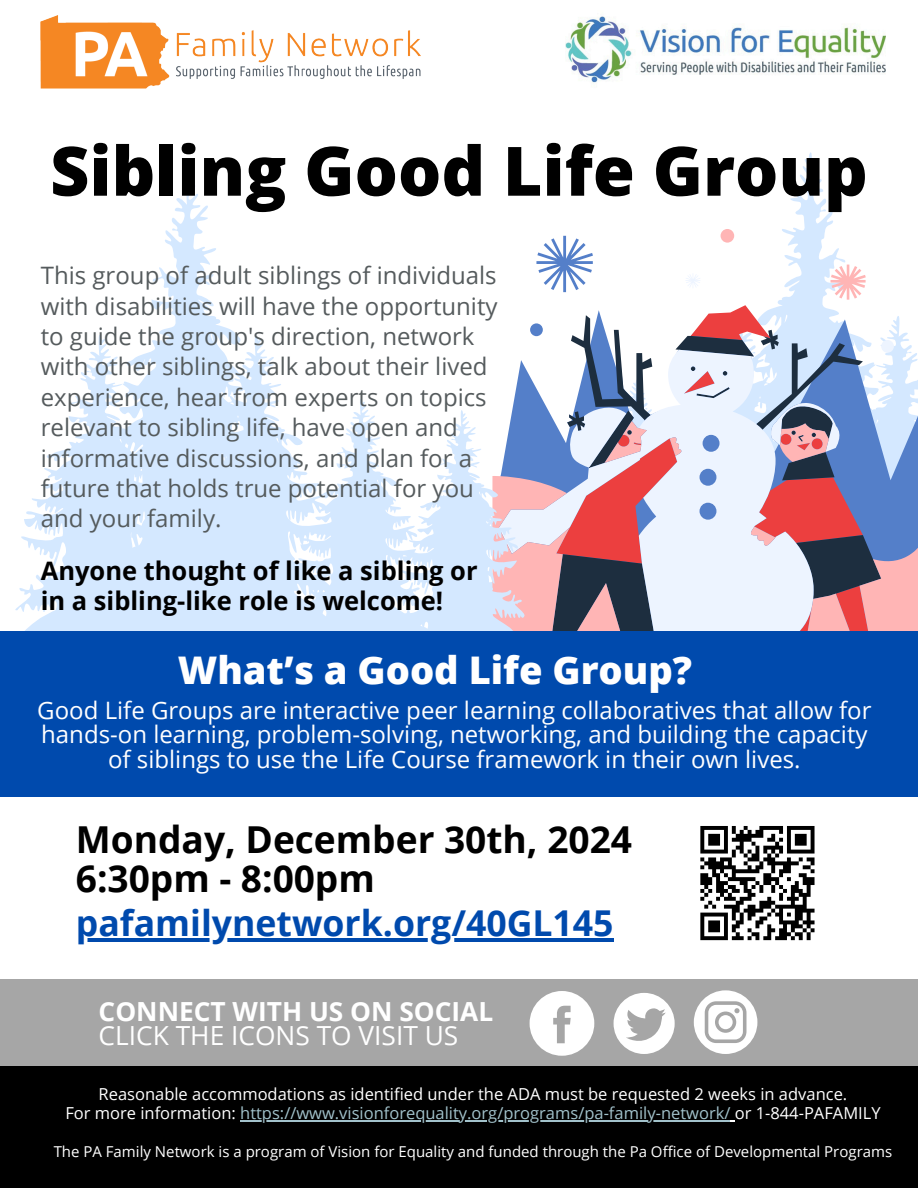
<style>
.page{position:relative;width:918px;height:1188px;background:#fff}
.page>*{position:absolute;margin:0;border:0;box-sizing:border-box;transform-origin:0 0}
.t1{font:800 68.1px "Open Sans";color:#000}
.t2{font:800 38.1px "Open Sans";color:#fff}
.t3{font:700 37.2px/38.2px "Open Sans";color:#000}
.t4{font:700 35.7px "Open Sans";color:#004aad}
.t5{font:26.25px "Open Sans";color:#fff}
.t6{font:700 26.25px "Open Sans";color:#fff}
.t7{font:700 25.5px/29.2px "Open Sans";color:#000}
.t8{font:24px/30.3px "Open Sans";color:#555b5d}
.t9{font:24px/24.8px "Open Sans";color:#fff;text-align:center}
.t10{font:16.5px "Open Sans";color:#a2c2cb}
.t11{font:16.5px "Open Sans";color:#fff}
.t12{font:15px "Open Sans";color:#fff}
.s1{color:#fff}
</style>
<div class="page">
<img style="left:565px;top:16px;width:321px;height:67px">
<img style="left:40px;top:16px;width:380px;height:73px">
<div style="left:0;top:980px;width:918px;height:208px;background:#a6a6a6"></div>
<div style="left:0;top:1066px;width:918px;height:122px;background:#000"></div>
<svg style="left:694px;top:990px;width:63px;height:64px"></svg>
<svg style="left:614px;top:993px;width:60px;height:61px"></svg>
<svg style="left:530px;top:991px;width:64px;height:65px"></svg>
<svg style="left:790px;top:152px;width:43px;height:77px"></svg>
<svg style="left:549px;top:229px;width:369px;height:402px"></svg>
<svg style="left:15px;top:171px;width:534px;height:460px"></svg>
<div style="left:0;top:631px;width:918px;height:166px;background:#004aad"></div>
<svg style="left:700px;top:826px;width:115px;height:115px"></svg>
<hr style="left:240px;top:1120px;width:490px;height:1px;background:#a2c2cb">
<hr style="left:76px;top:938px;width:538px;height:3px;background:#004aad">
<p class="t1" style="left:50px;top:123px;width:819px">Sibling Good Life Group</p>
<h1 class="t8" style="left:41px;top:260px;width:458px">This group of adult siblings of individuals with disabilities will have the opportunity to guide the group's direction, network with other siblings, talk about their lived experience, hear from experts on topics relevant to sibling life, have open and informative discussions, and plan for a future that holds true potential for you and your family.</h1>
<h5 class="t7" style="left:41px;top:556px;width:438px">Anyone thought of like a sibling or in a sibling-like role is welcome!</h5>
<h2 class="t2" style="left:178px;top:644px;width:516px">What’s a Good Life Group?</h2>
<h2 class="t9" style="left:37px;top:697px;width:836px">Good Life Groups are interactive peer learning collaboratives that allow for hands-on learning, problem-solving, networking, and building the capacity of siblings to use the Life Course framework in their own lives.</h2>
<p class="t3" style="left:76px;top:820px;width:558px">Monday, December 30th, 2024<br>6:30pm - 8:00pm</p>
<h3 class="t4" style="left:76px;top:898px;width:539px">pafamilynetwork.org/40GL145</h3>
<h4 class="t6" style="left:99px;top:993px;width:396px">CONNECT WITH US ON SOCIAL</h4>
<h2 class="t5" style="left:99px;top:1017px;width:361px">CLICK THE ICONS TO VISIT US</h2>
<p class="t11" style="left:99px;top:1082px;width:750px">Reasonable accommodations as identified under the ADA must be requested 2 weeks in advance.</p>
<p class="t10" style="left:65px;top:1101px;width:817px"><span class="s1">For more information:</span> https://www.visionforequality.org/programs/pa-family-network/ <span class="s1">or 1-844-PAFAMILY</span></p>
<h5 class="t12" style="left:54px;top:1141px;width:840px">The PA Family Network is a program of Vision for Equality and funded through the Pa Office of Developmental Programs</h5>
</div>
